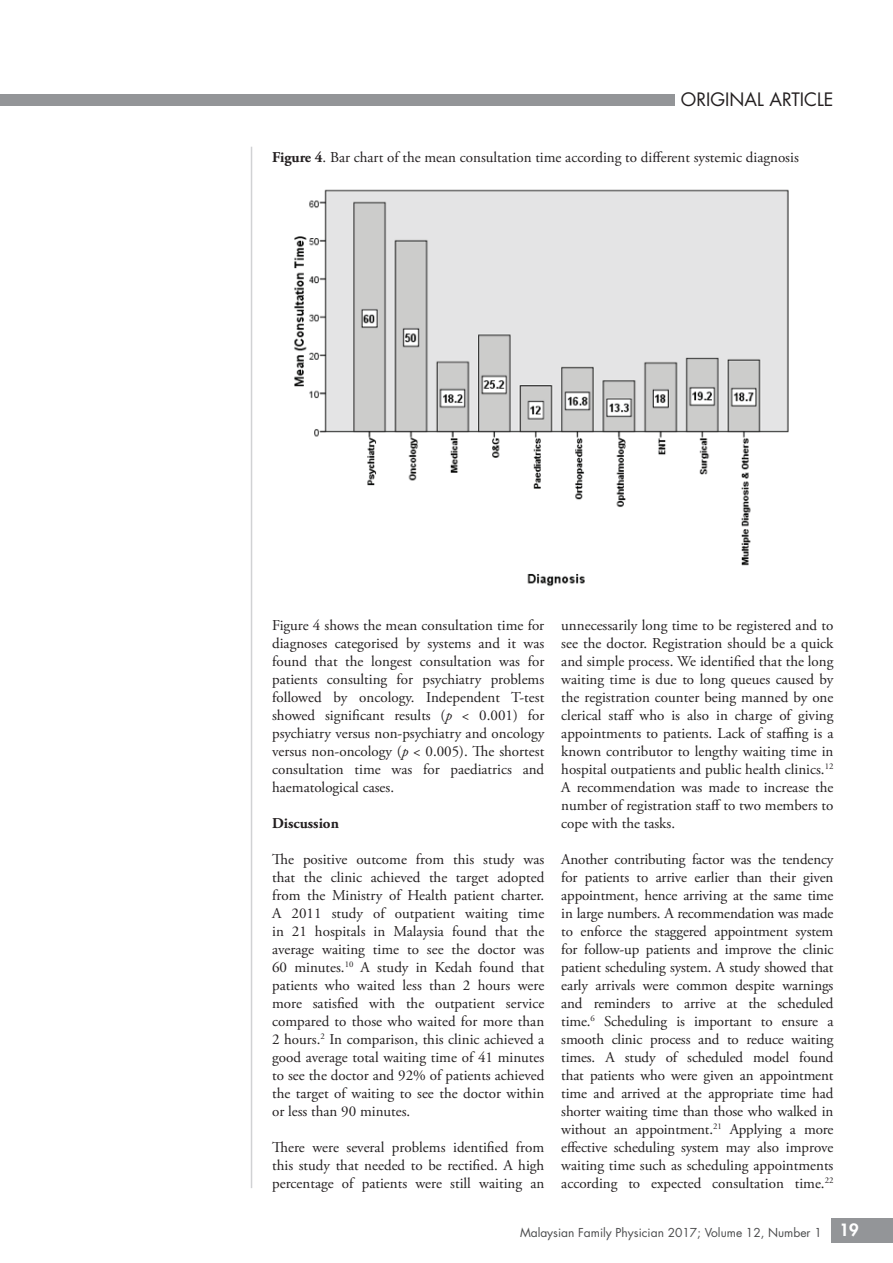
<style>
.page{position:relative;width:893px;height:1263px;background:#fff}
.page>*{position:absolute;margin:0;border:0;box-sizing:border-box;transform-origin:0 0}
.t1{font:18px "Futura Std";color:#231f20}
.t2{font:800 16.5px "Futura Std";color:#fff}
.t3{font:15px/18px "Adobe Garamond Pro";color:#231f20;text-align:justify}
.t4{font:700 15px "Adobe Garamond Pro";color:#231f20}
.t5{font:12px "Futura Std";color:#4b4c4d}
.s1{font-weight:700}
.s2{font-style:italic}
</style>
<div class="page">
<div style="left:831px;top:1218px;width:62px;height:24px;background:#939598"></div>
<div style="left:0;top:95px;width:675px;height:11px;background:#939598"></div>
<hr style="left:251px;top:147px;width:1px;height:1041px;background:#d1d2d4">
<img style="left:294px;top:189px;width:495px;height:398px">
<p class="t1" style="left:681px;top:88px;width:154px">original article</p>
<p class="t3" style="left:272px;top:149px;width:528px"><span class="s1">Figure 4</span>. Bar chart of the mean consultation time according to different systemic diagnosis</p>
<p class="t3" style="left:272px;top:617px;width:274px">Figure 4 shows the mean consultation time for diagnoses categorised by systems and it was found that the longest consultation was for patients consulting for psychiatry problems followed by oncology. Independent T-test showed significant results (<span class="s2">p</span> &lt; 0.001) for psychiatry versus non-psychiatry and oncology versus non-oncology (<span class="s2">p</span> &lt; 0.005). The shortest consultation time was for paediatrics and haematological cases.</p>
<p class="t4" style="left:272px;top:815px;width:68px">Discussion</p>
<p class="t3" style="left:272px;top:851px;width:274px">The positive outcome from this study was that the clinic achieved the target adopted from the Ministry of Health patient charter.<br>A 2011 study of outpatient waiting time in 21 hospitals in Malaysia found that the average waiting time to see the doctor was 60 minutes.<sup>10</sup> A study in Kedah found that patients who waited less than 2 hours were more satisfied with the outpatient service compared to those who waited for more than 2 hours.<sup>2</sup> In comparison, this clinic achieved a good average total waiting time of 41 minutes to see the doctor and 92% of patients achieved the target of waiting to see the doctor within or less than 90 minutes.</p>
<p class="t3" style="left:272px;top:1139px;width:274px">There were several problems identified from this study that needed to be rectified. A high percentage of patients were still waiting an</p>
<p class="t3" style="left:561px;top:617px;width:274px">unnecessarily long time to be registered and to see the doctor. Registration should be a quick and simple process. We identified that the long waiting time is due to long queues caused by the registration counter being manned by one clerical staff who is also in charge of giving appointments to patients. Lack of staffing is a known contributor to lengthy waiting time in hospital outpatients and public health clinics.<sup>12<br></sup>A recommendation was made to increase the number of registration staff to two members to cope with the tasks.</p>
<p class="t3" style="left:561px;top:851px;width:274px">Another contributing factor was the tendency for patients to arrive earlier than their given appointment, hence arriving at the same time in large numbers. A recommendation was made to enforce the staggered appointment system for follow-up patients and improve the clinic patient scheduling system. A study showed that early arrivals were common despite warnings and reminders to arrive at the scheduled time.<sup>6</sup> Scheduling is important to ensure a smooth clinic process and to reduce waiting times. A study of scheduled model found that patients who were given an appointment time and arrived at the appropriate time had shorter waiting time than those who walked in without an appointment.<sup>21</sup> Applying a more effective scheduling system may also improve waiting time such as scheduling appointments according to expected consultation time.<sup>22</sup></p>
<p class="t5" style="left:520px;top:1225px;width:303px">Malaysian Family Physician 2017; Volume 12, N umber 1</p>
<p class="t2" style="left:840px;top:1220px;width:21px">19</p>
</div>
